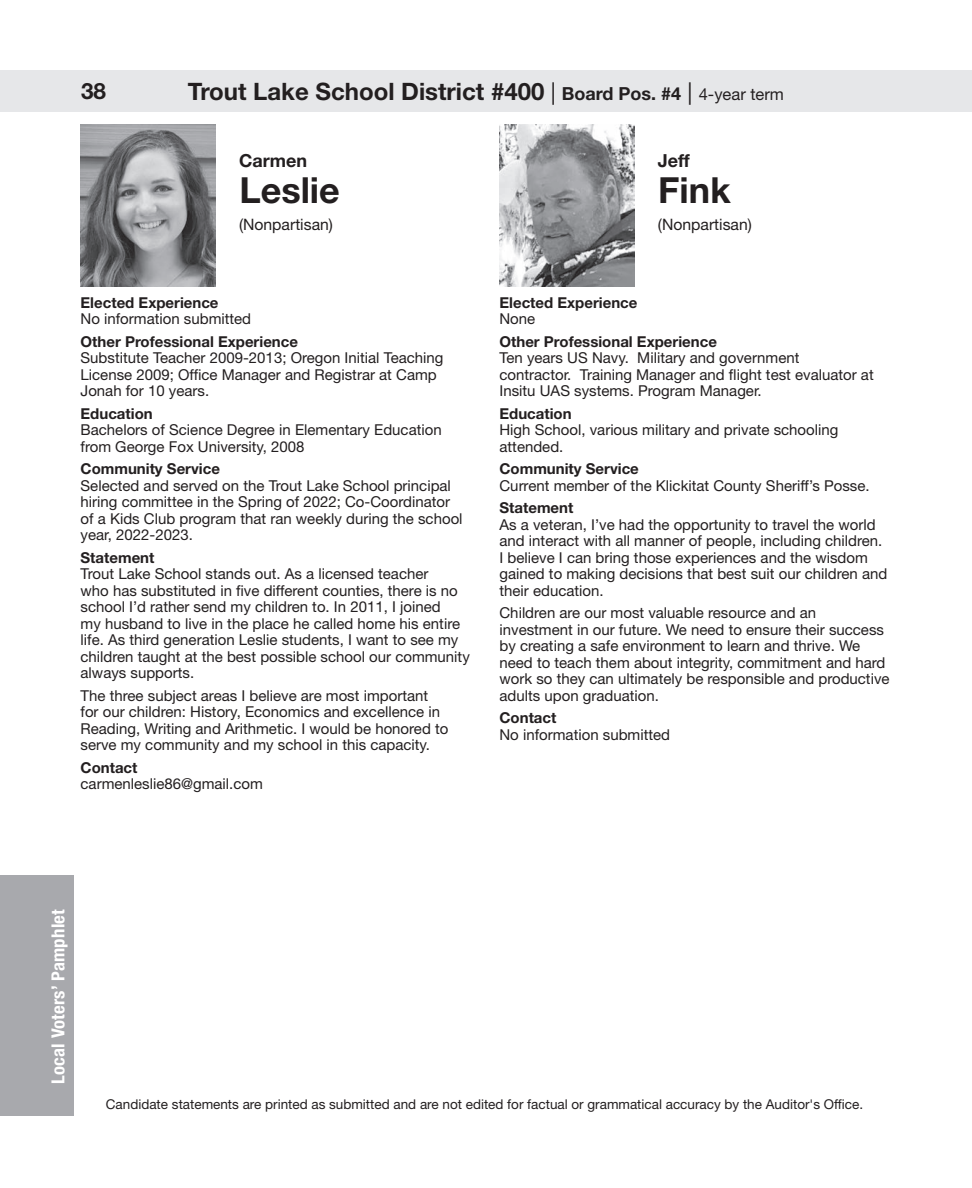
<style>
.page{position:relative;width:972px;height:1188px;background:#fff}
.page>*{position:absolute;margin:0;border:0;box-sizing:border-box;transform-origin:0 0}
.t1{font:700 36px "Helvetica Neue LT Std";color:#231f20}
.t2{font:700 24px "Helvetica Neue LT Std";color:#231f20}
.t3{font:700 22.5px "Helvetica Neue LT Std";color:#231f20}
.t4{font:700 condensed 18px "Helvetica Neue LT Std";letter-spacing:.01em;color:#fff;scale:1.04 1}
.t5{font:700 18px "Helvetica Neue LT Std";color:#231f20}
.t6{font:15.75px "Helvetica Neue LT Std";color:#231f20}
.t7{font:15px/16.5px "Helvetica Neue LT Std";color:#231f20}
.t8{font:700 15px "Helvetica Neue LT Std";color:#231f20}
.t9{font:13.5px "Helvetica Neue LT Std";color:#231f20}
.s1{font-weight:400;font-size:22.5px}
.s2{font-size:18px}
.s3{font-weight:400;font-size:16.5px}
</style>
<div class="page">
<div style="left:945px;top:70px;width:27px;height:42px;background:#e6e7e9"></div>
<div style="left:0;top:70px;width:945px;height:42px;background:#e6e7e9"></div>
<div style="left:0;top:875px;width:73px;height:240px;background:#a8a9ad"></div>
<img style="left:81px;top:124px;width:135px;height:162px">
<img style="left:500px;top:124px;width:134px;height:162px">
<h3 class="t3" style="left:81px;top:77px;width:27px">38</h3>
<h2 class="t2" style="left:188px;top:76px;width:598px">Trout Lake School District #400 <span class="s1">|</span> <span class="s2">Board Pos. #4</span> <span class="s1">|</span> <span class="s3">4-year term</span></h2>
<p class="t5" style="left:239px;top:150px;width:69px">Carmen</p>
<h1 class="t1" style="left:239px;top:168px;width:102px">Leslie</h1>
<p class="t6" style="left:239px;top:215px;width:95px">(Nonpartisan)</p>
<p class="t5" style="left:658px;top:150px;width:34px">Jeff</p>
<h1 class="t1" style="left:658px;top:168px;width:74px">Fink</h1>
<p class="t6" style="left:658px;top:215px;width:95px">(Nonpartisan)</p>
<p class="t8" style="left:81px;top:293px;width:140px">Elected Experience</p>
<p class="t7" style="left:81px;top:311px;width:172px">No information submitted</p>
<p class="t8" style="left:81px;top:332px;width:219px">Other Professional Experience</p>
<p class="t7" style="left:81px;top:350px;width:364px">Substitute Teacher 2009-2013; Oregon Initial Teaching<br>License 2009; Office Manager and Registrar at Camp<br>Jonah for 10 years.</p>
<p class="t8" style="left:81px;top:404px;width:74px">Education</p>
<p class="t7" style="left:81px;top:422px;width:363px">Bachelors of Science Degree in Elementary Education from George Fox University, 2008</p>
<p class="t8" style="left:81px;top:460px;width:141px">Community Service</p>
<p class="t7" style="left:81px;top:477px;width:384px">Selected and served on the Trout Lake School principal hiring committee in the Spring of 2022; Co-Coordinator of a Kids Club program that ran weekly during the school year, 2022-2023.</p>
<p class="t8" style="left:81px;top:548px;width:75px">Statement</p>
<p class="t7" style="left:81px;top:566px;width:391px">Trout Lake School stands out. As a licensed teacher<br>who has substituted in five different counties, there is no school I’d rather send my children to. In 2011, I joined<br>my husband to live in the place he called home his entire life. As third generation Leslie students, I want to see my children taught at the best possible school our community always supports.</p>
<p class="t7" style="left:81px;top:687px;width:369px">The three subject areas I believe are most important for our children: History, Economics and excellence in Reading, Writing and Arithmetic. I would be honored to serve my community and my school in this capacity.</p>
<p class="t8" style="left:81px;top:758px;width:58px">Contact</p>
<p class="t7" style="left:81px;top:776px;width:184px">carmenleslie86@gmail.com</p>
<p class="t8" style="left:500px;top:293px;width:140px">Elected Experience</p>
<p class="t7" style="left:500px;top:311px;width:37px">None</p>
<p class="t8" style="left:500px;top:332px;width:219px">Other Professional Experience</p>
<p class="t7" style="left:500px;top:350px;width:376px">Ten years US Navy. Military and government contractor. Training Manager and flight test evaluator at<br>Insitu UAS systems. Program Manager.</p>
<p class="t8" style="left:500px;top:404px;width:74px">Education</p>
<p class="t7" style="left:500px;top:422px;width:340px">High School, various military and private schooling attended.</p>
<p class="t8" style="left:500px;top:460px;width:141px">Community Service</p>
<p class="t7" style="left:500px;top:477px;width:372px">Current member of the Klickitat County Sheriff’s Posse.</p>
<p class="t8" style="left:500px;top:499px;width:75px">Statement</p>
<p class="t7" style="left:500px;top:516px;width:389px">As a veteran, I’ve had the opportunity to travel the world and interact with all manner of people, including children.<br>I believe I can bring those experiences and the wisdom gained to making decisions that best suit our children and their education.</p>
<p class="t7" style="left:500px;top:605px;width:392px">Children are our most valuable resource and an investment in our future. We need to ensure their success by creating a safe environment to learn and thrive. We need to teach them about integrity, commitment and hard work so they can ultimately be responsible and productive adults upon graduation.</p>
<p class="t8" style="left:500px;top:709px;width:58px">Contact</p>
<p class="t7" style="left:500px;top:726px;width:172px">No information submitted</p>
<p class="t4" style="left:47px;top:1084px;width:169px;rotate:-90deg">Local Voters’ Pamphlet</p>
<p class="t9" style="left:106px;top:1096px;width:759px">Candidate statements are printed as submitted and are not edited for factual or grammatical accuracy by the Auditor's Office.</p>
</div>
